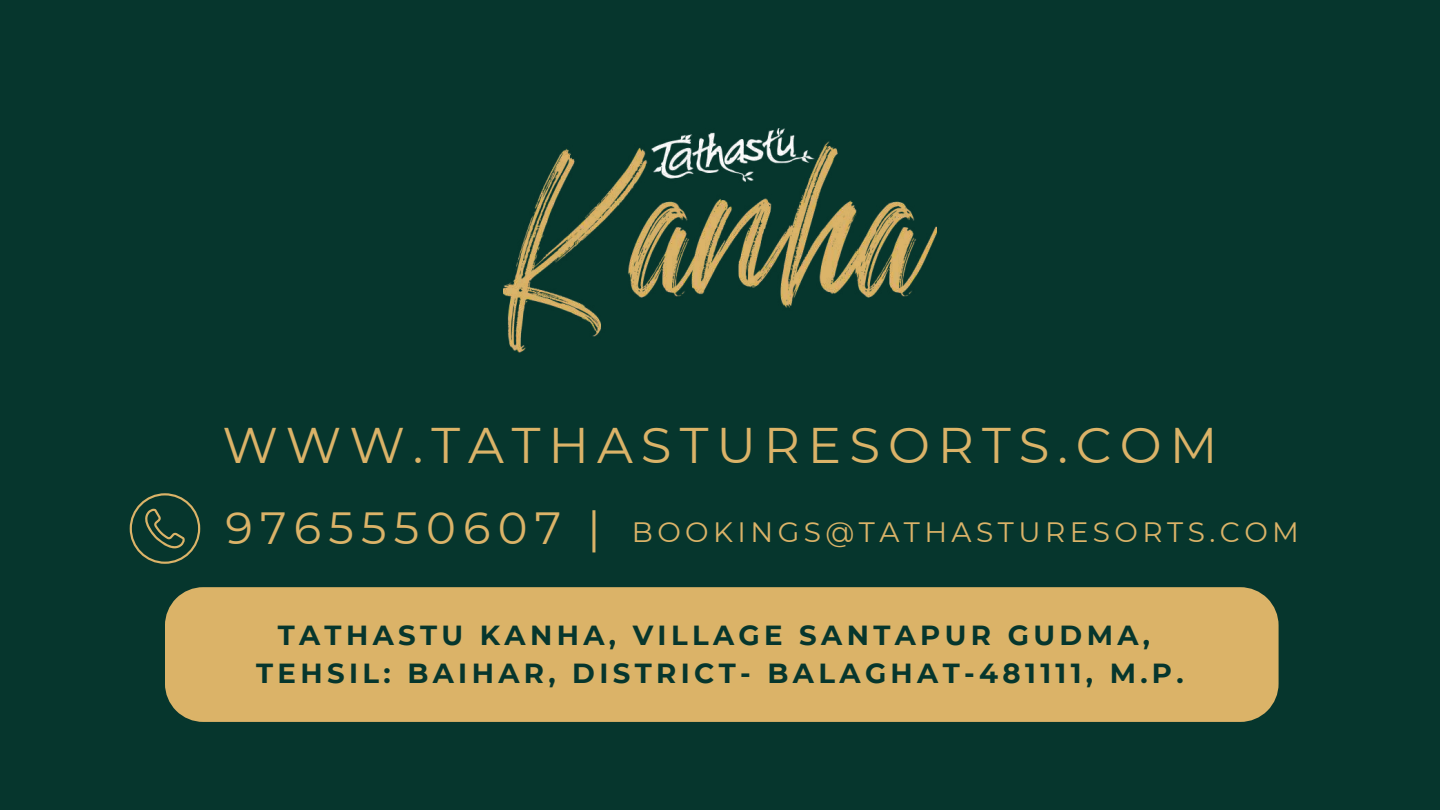
<style>
.page{position:relative;width:1440px;height:810px;background:#06362d}
.page>*{position:absolute;margin:0;border:0;box-sizing:border-box;transform-origin:0 0}
.t1{font:50px "Montserrat";letter-spacing:.16em;color:#dbb368}
.t2{font:45px "Montserrat";letter-spacing:.16em;color:#dbb368}
.t3{font:28px "Montserrat";letter-spacing:.16em;color:#dbb368}
.t4{font:700 27.6px/38.2px "Montserrat";letter-spacing:.16em;color:#06362d;text-align:center}
</style>
<div class="page">
<img style="left:503px;top:129px;width:434px;height:223px">
<div style="left:165px;top:587px;width:1113px;height:135px;background:#dbb368"></div>
<svg style="left:130px;top:493px;width:70px;height:71px"></svg>
<h1 class="t1" style="left:223px;top:415px;width:996px">WWW.TATHASTURESORTS.COM</h1>
<h2 class="t2" style="left:226px;top:500px;width:376px">9765550607 |</h2>
<p class="t3" style="left:632px;top:515px;width:669px">BOOKINGS@TATHASTURESORTS.COM</p>
<p class="t4" style="left:256px;top:616px;width:929px">TATHASTU KANHA, VILLAGE SANTAPUR GUDMA,<br>TEHSIL: BAIHAR, DISTRICT- BALAGHAT-481111, M.P.</p>
</div>
